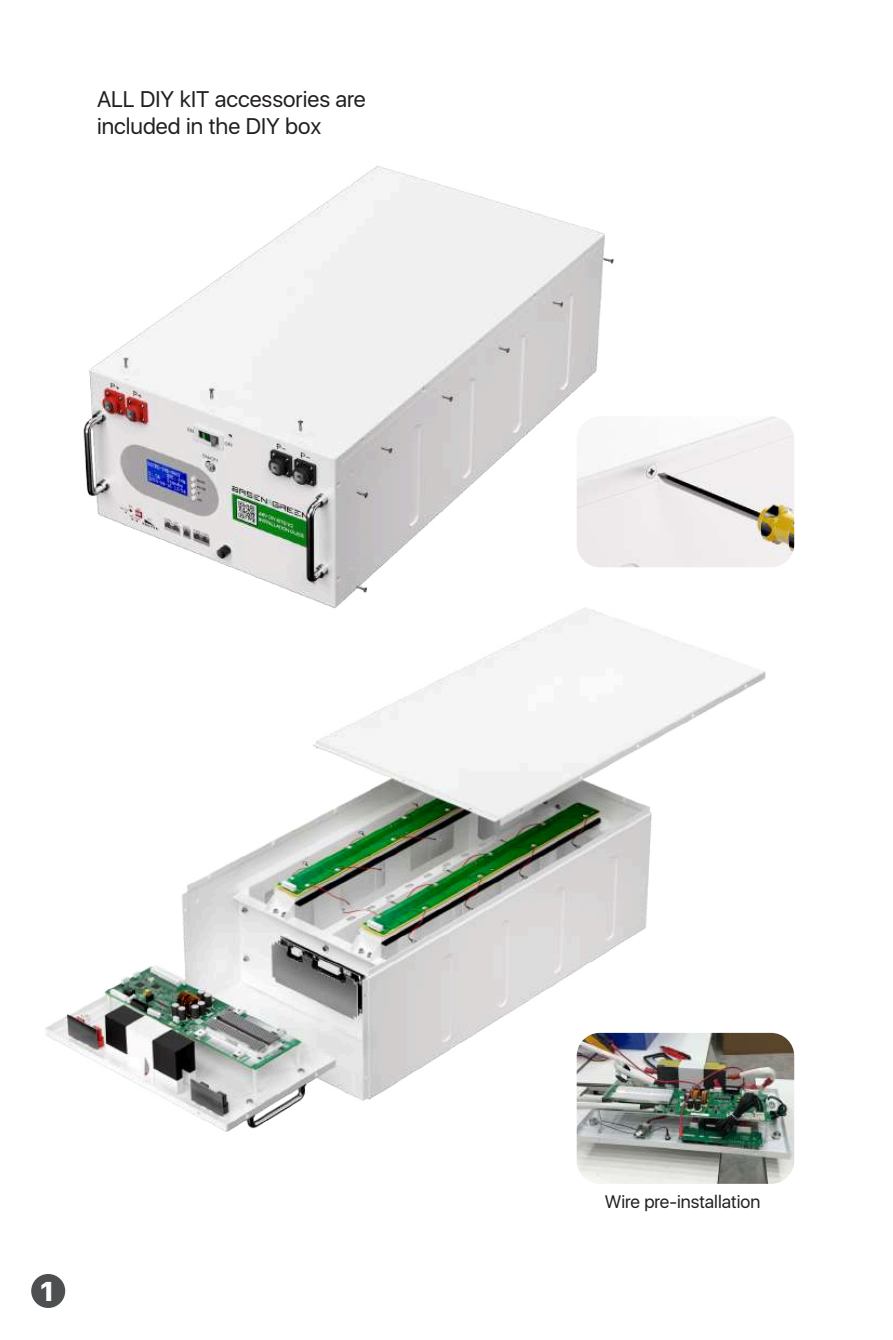
<style>
.page{position:relative;width:893px;height:1340px;background:#fff}
.page>*{position:absolute;margin:0;border:0;box-sizing:border-box;transform-origin:0 0}
.t1{font:800 27px "San Francisco";color:#fff}
.t2{font:22.5px/27px "San Francisco";color:#231f20}
.t3{font:18px "San Francisco";color:#231f20}
</style>
<div class="page">
<img style="left:83px;top:166px;width:531px;height:346px">
<div style="left:31px;top:1273px;width:34px;height:34px;background:#4e4f50;border-radius:50%"></div>
<img style="left:31px;top:512px;width:745px;height:794px">
<img style="left:577px;top:1032px;width:217px;height:151px">
<img style="left:577px;top:416px;width:217px;height:151px">
<p class="t2" style="left:97px;top:87px;width:270px">ALL DIY kIT accessories are included in the DIY box</p>
<p class="t1" style="left:40px;top:1271px;width:15px">1</p>
<p class="t3" style="left:605px;top:1188px;width:157px">Wire pre-installation</p>
</div>
